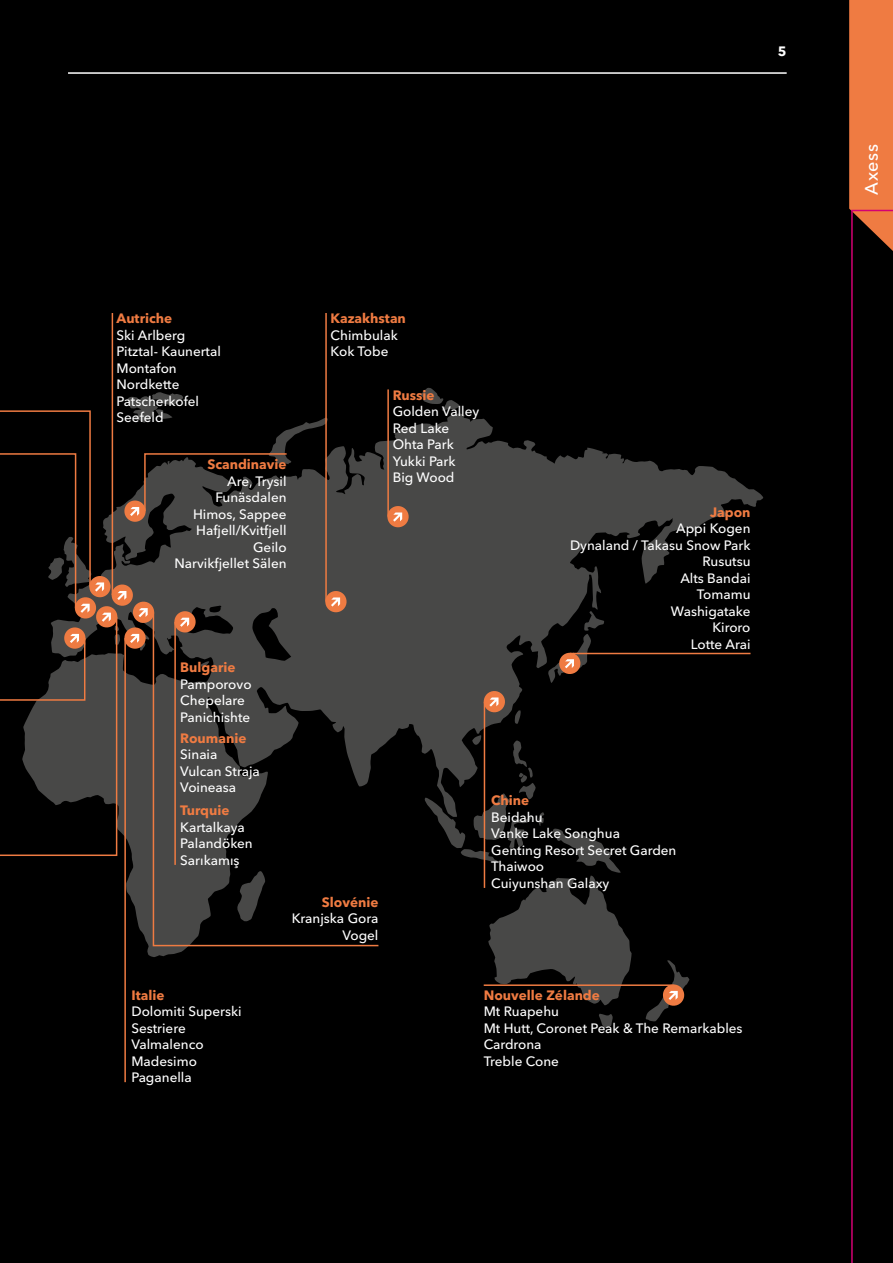
<style>
.page{position:relative;width:893px;height:1263px;background:#000}
.page>*{position:absolute;margin:0;border:0;box-sizing:border-box;transform-origin:0 0}
.t1{font:500 18px "Avenir Next Cyr";letter-spacing:.03em;color:#fff}
.t2{font:500 13.5px/16.5px "Avenir Next Cyr";color:#fff}
.t3{font:700 13.5px "Avenir Next Cyr";color:#ef7b42}
.t4{font:700 13.5px "Avenir Next Cyr";color:#fff}
</style>
<div class="page">
<hr style="left:68px;top:72px;width:719px;height:2px;background:#fff">
<div style="left:849px;top:0;width:44px;height:210px;background:#ef7b42"></div>
<svg style="left:850px;top:209px;width:43px;height:1054px"></svg>
<svg style="left:126px;top:413px;width:638px;height:544px"></svg>
<svg style="left:599px;top:1013px;width:14px;height:15px"></svg>
<svg style="left:419px;top:387px;width:40px;height:24px"></svg>
<svg style="left:514px;top:710px;width:7px;height:14px"></svg>
<svg style="left:425px;top:735px;width:207px;height:271px"></svg>
<svg style="left:645px;top:960px;width:44px;height:62px"></svg>
<svg style="left:548px;top:611px;width:56px;height:72px"></svg>
<svg style="left:483px;top:690px;width:23px;height:23px"></svg>
<svg style="left:386px;top:505px;width:24px;height:23px"></svg>
<hr style="left:124px;top:638px;width:2px;height:444px;background:#ef7b42">
<svg style="left:152px;top:611px;width:228px;height:336px"></svg>
<hr style="left:174px;top:622px;width:2px;height:243px;background:#ef7b42">
<hr style="left:484px;top:702px;width:1px;height:186px;background:#ef7b42">
<hr style="left:484px;top:984px;width:190px;height:2px;background:#ef7b42">
<hr style="left:570px;top:653px;width:180px;height:1px;background:#ef7b42">
<hr style="left:325px;top:313px;width:2px;height:289px;background:#ef7b42">
<hr style="left:112px;top:313px;width:1px;height:282px;background:#ef7b42">
<hr style="left:387px;top:389px;width:2px;height:128px;background:#ef7b42">
<svg style="left:0;top:392px;width:348px;height:465px"></svg>
<p class="t4" style="left:778px;top:43px;width:10px">5</p>
<p class="t3" style="left:117px;top:310px;width:57px">Autriche</p>
<p class="t2" style="left:117px;top:327px;width:106px">Ski Arlberg<br>Pitztal- Kaunertal<br>Montafon<br>Nordkette<br>Patscherkofel<br>Seefeld</p>
<p class="t3" style="left:207px;top:456px;width:81px">Scandinavie</p>
<p class="t2" style="left:174px;top:473px;width:114px;text-align:right">Are, Trysil<br>Funäsdalen<br>Himos, Sappee<br>Hafjell/Kvitfjell<br>Geilo<br>Narvikfjellet Sälen</p>
<p class="t3" style="left:180px;top:659px;width:57px">Bulgarie</p>
<p class="t2" style="left:180px;top:676px;width:73px">Pamporovo<br>Chepelare<br>Panichishte</p>
<p class="t3" style="left:180px;top:730px;width:68px">Roumanie</p>
<p class="t2" style="left:180px;top:746px;width:81px">Sinaia<br>Vulcan Straja<br>Voineasa</p>
<p class="t3" style="left:180px;top:802px;width:51px">Turquie</p>
<p class="t2" style="left:180px;top:819px;width:74px">Kartalkaya<br>Palandöken<br>Sarıkamış</p>
<p class="t3" style="left:331px;top:310px;width:77px">Kazakhstan</p>
<p class="t2" style="left:331px;top:327px;width:69px">Chimbulak<br>Kok Tobe</p>
<p class="t3" style="left:393px;top:387px;width:43px">Russie</p>
<p class="t2" style="left:393px;top:403px;width:88px">Golden Valley<br>Red Lake<br>Ohta Park<br>Yukki Park<br>Big Wood</p>
<p class="t3" style="left:322px;top:894px;width:58px">Slovénie</p>
<p class="t2" style="left:292px;top:910px;width:88px;text-align:right">Kranjska Gora<br>Vogel</p>
<p class="t3" style="left:710px;top:504px;width:42px">Japon</p>
<p class="t2" style="left:570px;top:520px;width:182px;text-align:right">Appi Kogen<br>Dynaland / Takasu Snow Park<br>Rusutsu<br>Alts Bandai<br>Tomamu<br>Washigatake<br>Kiroro<br>Lotte Arai</p>
<p class="t3" style="left:491px;top:792px;width:40px">Chine</p>
<p class="t2" style="left:491px;top:809px;width:187px">Beidahu<br>Vanke Lake Songhua<br>Genting Resort Secret Garden<br>Thaiwoo<br>Cuiyunshan Galaxy</p>
<p class="t3" style="left:131px;top:987px;width:35px">Italie</p>
<p class="t2" style="left:131px;top:1003px;width:112px">Dolomiti Superski<br>Sestriere<br>Valmalenco<br>Madesimo<br>Paganella</p>
<p class="t3" style="left:484px;top:987px;width:118px">Nouvelle Zélande</p>
<p class="t2" style="left:484px;top:1003px;width:260px">Mt Ruapehu<br>Mt Hutt, Coronet Peak &amp; The Remarkables<br>Cardrona<br>Treble Cone</p>
<h1 class="t1" style="left:861px;top:195px;width:52px;rotate:-90deg">Axess</h1>
</div>
